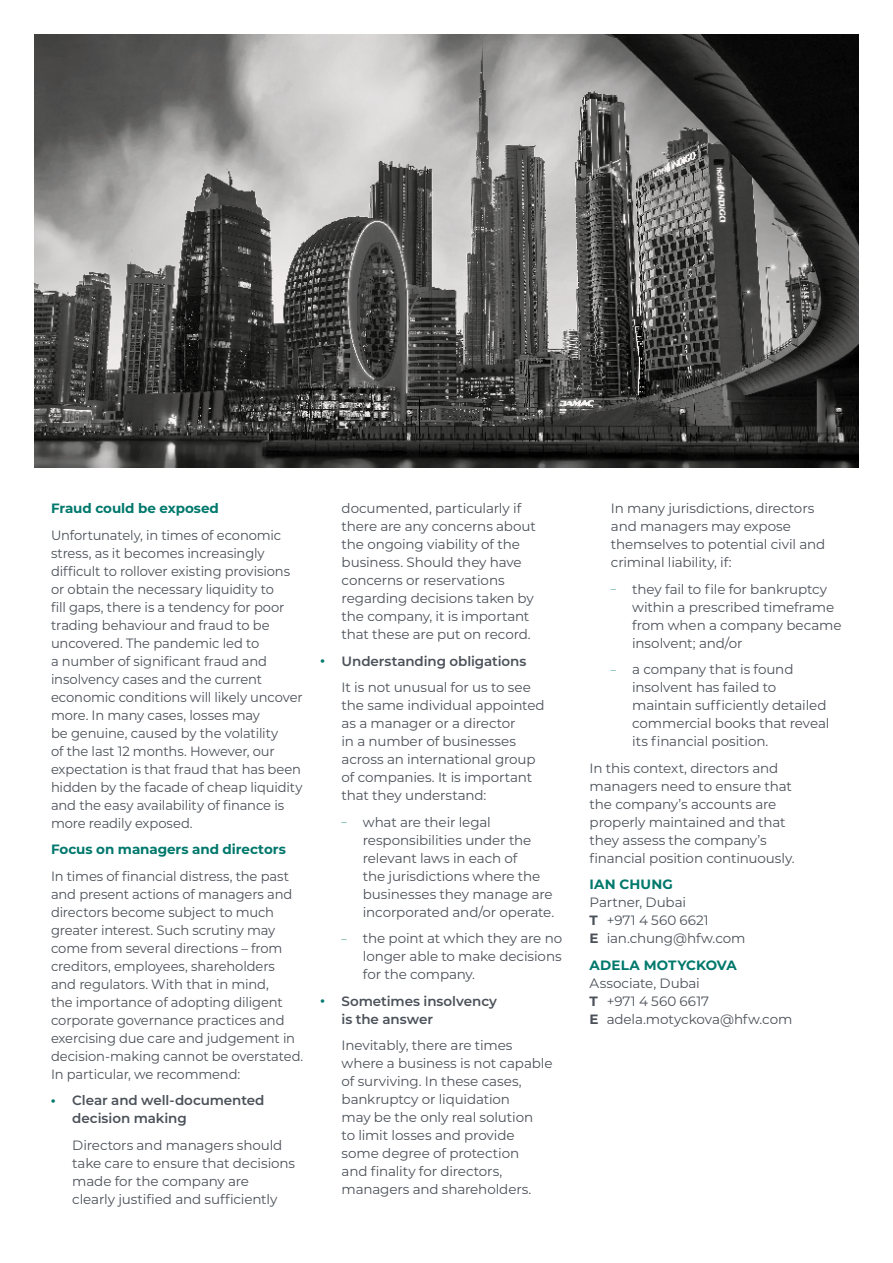
<style>
.page{position:relative;width:893px;height:1263px;background:#fff}
.page>*{position:absolute;margin:0;border:0;box-sizing:border-box;transform-origin:0 0}
.t1{font:13.5px/18px "Montserrat";letter-spacing:-.01em;color:#4b5159}
.t2{font:600 13.5px/18px "Montserrat";letter-spacing:-.005em;color:#4b5159}
.t3{font:700 13.5px "Montserrat";letter-spacing:-.005em;color:#00786c}
.t4{font:700 13.5px "Montserrat";letter-spacing:.015em;color:#00786c}
.s1{font-weight:900;font-size:10.5px;color:#00786c}
.s2{font-weight:400}
.s3{font-weight:300;font-size:10.5px;color:#00786c}
.s4{font-weight:700}
</style>
<div class="page">
<img style="left:34px;top:34px;width:825px;height:434px">
<p class="t3" style="left:51px;top:499px;width:169px">Fraud could be exposed</p>
<p class="t1" style="left:51px;top:526px;width:253px">Unfortunately, in times of economic stress, as it becomes increasingly difficult to rollover existing provisions or obtain the necessary liquidity to<br>fill gaps, there is a tendency for poor trading behaviour and fraud to be uncovered. The pandemic led to<br>a number of significant fraud and insolvency cases and the current economic conditions will likely uncover more. In many cases, losses may<br>be genuine, caused by the volatility<br>of the last 12 months. However, our expectation is that fraud that has been hidden by the facade of cheap liquidity and the easy availability of finance is more readily exposed.</p>
<p class="t3" style="left:51px;top:840px;width:236px">Focus on managers and directors</p>
<p class="t1" style="left:51px;top:867px;width:254px">In times of financial distress, the past and present actions of managers and directors become subject to much greater interest. Such scrutiny may come from several directions – from creditors, employees, shareholders and regulators. With that in mind,<br>the importance of adopting diligent corporate governance practices and exercising due care and judgement in decision-making cannot be overstated.<br>In particular, we recommend:</p>
<p class="t2" style="left:72px;top:1091px;width:194px;text-indent:-21px"><span class="s1">•</span> Clear and well-documented decision making</p>
<p class="t1" style="left:72px;top:1136px;width:224px">Directors and managers should take care to ensure that decisions made for the company are clearly justified and sufficiently</p>
<p class="t1" style="left:342px;top:499px;width:196px">documented, particularly if there are any concerns about the ongoing viability of the business. Should they have concerns or reservations regarding decisions taken by the company, it is important that these are put on record.</p>
<p class="t2" style="left:342px;top:647px;width:191px;line-height:26.5px;text-indent:-21px"><span class="s1">•</span> Understanding obligations<br><span class="s2">It is not unusual for us to see</span></p>
<p class="t1" style="left:342px;top:696px;width:205px">the same individual appointed as a manager or a director<br>in a number of businesses across an international group of companies. It is important that they understand:</p>
<p class="t1" style="left:363px;top:813px;width:193px;text-indent:-21px"><span class="s3">–</span> what are their legal responsibilities under the relevant laws in each of<br>the jurisdictions where the businesses they manage are incorporated and/or operate.</p>
<p class="t1" style="left:363px;top:929px;width:201px;text-align:justify;text-indent:-21px"><span class="s3">–</span> the point at which they are no longer able to make decisions for the company.</p>
<p class="t2" style="left:342px;top:991px;width:157px;text-indent:-21px"><span class="s1">•</span> Sometimes insolvency is the answer</p>
<p class="t1" style="left:342px;top:1036px;width:212px">Inevitably, there are times where a business is not capable of surviving. In these cases, bankruptcy or liquidation<br>may be the only real solution<br>to limit losses and provide some degree of protection<br>and finality for directors, managers and shareholders.</p>
<p class="t1" style="left:611px;top:499px;width:216px">In many jurisdictions, directors and managers may expose themselves to potential civil and criminal liability, if:</p>
<p class="t1" style="left:632px;top:580px;width:211px;text-indent:-21px"><span class="s3">–</span> they fail to file for bankruptcy within a prescribed timeframe from when a company became insolvent; and/or</p>
<p class="t1" style="left:632px;top:660px;width:199px;text-indent:-21px"><span class="s3">–</span> a company that is found insolvent has failed to maintain sufficiently detailed commercial books that reveal its financial position.</p>
<p class="t1" style="left:590px;top:759px;width:207px">In this context, directors and managers need to ensure that the company’s accounts are properly maintained and that they assess the company’s financial position continuously.</p>
<p class="t4" style="left:590px;top:875px;width:85px">IAN CHUNG</p>
<p class="t1" style="left:590px;top:893px;width:157px">Partner, Dubai<br><span class="s4">T</span> +971 4 560 6621<br><span class="s4">E</span> ian.chung@hfw.com</p>
<p class="t3" style="left:590px;top:955px;width:149px">ADELA MOTYCKOVA</p>
<p class="t1" style="left:590px;top:973px;width:204px">Associate, Dubai<br><span class="s4">T</span> +971 4 560 6617<br><span class="s4">E</span> adela.motyckova@hfw.com</p>
</div>
